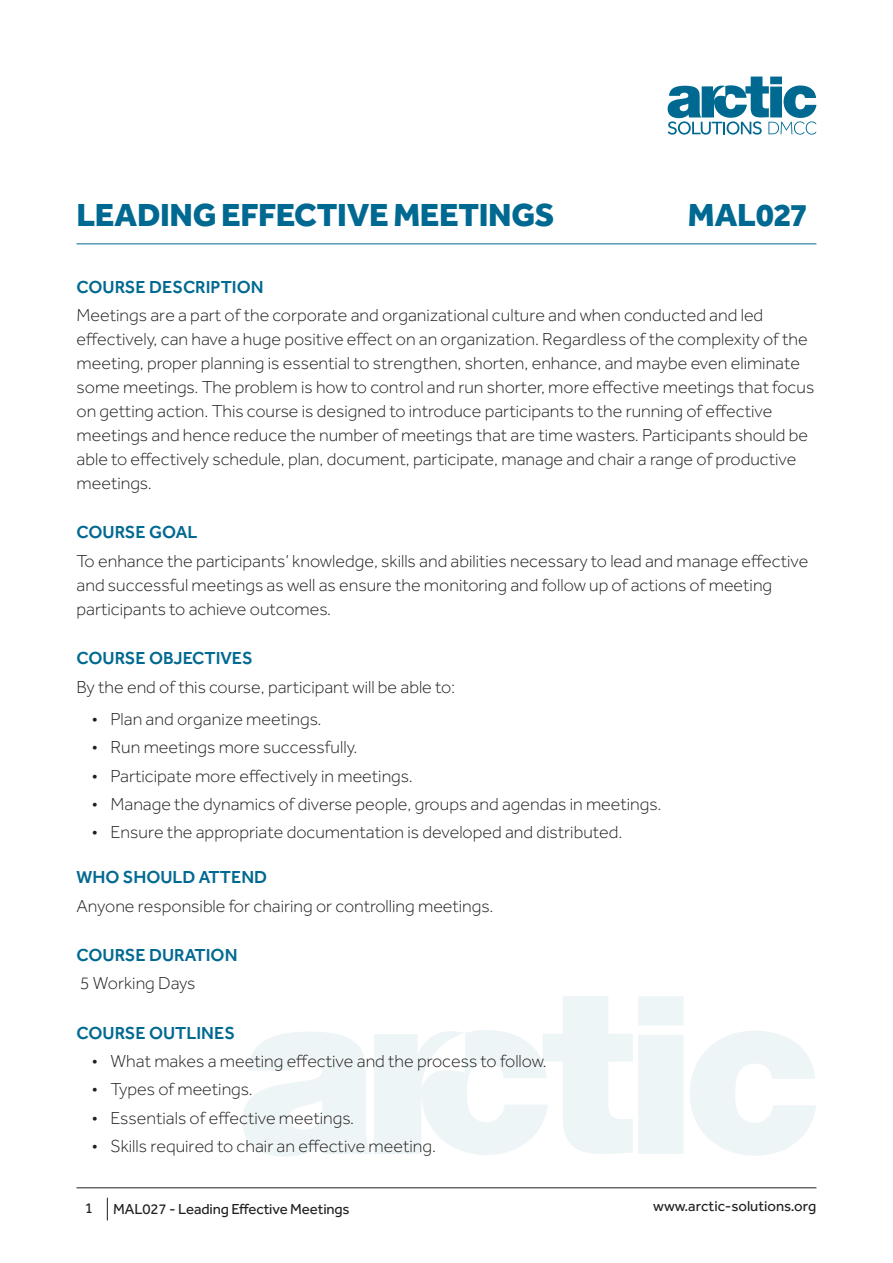
<style>
.page{position:relative;width:893px;height:1263px;background:#fff}
.page>*{position:absolute;margin:0;border:0;box-sizing:border-box;transform-origin:0 0}
.Title_-_Course_Outli{font:800 33px "Effra";letter-spacing:-.01em;color:#006991}
.Normal_-_Course_Outl{font:300 18px/24px "Effra";color:#231f20}
.Heading_-_Course_Out{font:500 18px "Effra";color:#006991}
.t1{font:15px "Effra";color:#231f20}
</style>
<div class="page">
<hr style="left:77px;top:1187px;width:739px;height:1px;background:#231f20">
<svg style="left:107px;top:1198px;width:1px;height:22px"></svg>
<svg style="left:668px;top:77px;width:148px;height:58px"></svg>
<svg style="left:690px;top:1031px;width:126px;height:125px"></svg>
<svg style="left:243px;top:996px;width:440px;height:161px"></svg>
<hr style="left:77px;top:243px;width:739px;height:1px;background:#006991">
<p class="Title_-_Course_Outli" style="left:77px;top:195px;width:479px">LEADING EFFECTIVE MEETINGS</p>
<p class="Title_-_Course_Outli" style="left:688px;top:195px;width:121px">MAL027</p>
<p class="Heading_-_Course_Out" style="left:77px;top:276px;width:189px">COURSE DESCRIPTION</p>
<p class="Normal_-_Course_Outl" style="left:77px;top:303px;width:739px">Meetings are a part of the corporate and organizational culture and when conducted and led effectively, can have a huge positive effect on an organization. Regardless of the complexity of the meeting, proper planning is essential to strengthen, shorten, enhance, and maybe even eliminate some meetings. The problem is how to control and run shorter, more effective meetings that focus on getting action. This course is designed to introduce participants to the running of effective meetings and hence reduce the number of meetings that are time wasters. Participants should be able to effectively schedule, plan, document, participate, manage and chair a range of productive meetings.</p>
<p class="Heading_-_Course_Out" style="left:77px;top:522px;width:122px">COURSE GOAL</p>
<p class="Normal_-_Course_Outl" style="left:77px;top:549px;width:733px">To enhance the participants’ knowledge, skills and abilities necessary to lead and manage effective and successful meetings as well as ensure the monitoring and follow up of actions of meeting participants to achieve outcomes.</p>
<p class="Heading_-_Course_Out" style="left:77px;top:647px;width:178px">COURSE OBJECTIVES</p>
<p class="Normal_-_Course_Outl" style="left:77px;top:674px;width:380px">By the end of this course, participant will be able to:</p>
<p class="Normal_-_Course_Outl" style="left:92px;top:707px;width:231px">• Plan and organize meetings.</p>
<p class="Normal_-_Course_Outl" style="left:92px;top:735px;width:267px">• Run meetings more successfully.</p>
<p class="Normal_-_Course_Outl" style="left:92px;top:763px;width:322px">• Participate more effectively in meetings.</p>
<p class="Normal_-_Course_Outl" style="left:92px;top:792px;width:571px">• Manage the dynamics of diverse people, groups and agendas in meetings.</p>
<p class="Normal_-_Course_Outl" style="left:92px;top:820px;width:532px">• Ensure the appropriate documentation is developed and distributed.</p>
<p class="Heading_-_Course_Out" style="left:77px;top:866px;width:192px">WHO SHOULD ATTEND</p>
<p class="Normal_-_Course_Outl" style="left:77px;top:893px;width:418px">Anyone responsible for chairing or controlling meetings.</p>
<p class="Heading_-_Course_Out" style="left:77px;top:944px;width:162px">COURSE DURATION</p>
<p class="Normal_-_Course_Outl" style="left:80px;top:971px;width:117px">5 Working Days</p>
<p class="Heading_-_Course_Out" style="left:77px;top:1022px;width:160px">COURSE OUTLINES</p>
<p class="Normal_-_Course_Outl" style="left:92px;top:1049px;width:457px">• What makes a meeting effective and the process to follow.</p>
<p class="Normal_-_Course_Outl" style="left:92px;top:1077px;width:163px">• Types of meetings.</p>
<p class="Normal_-_Course_Outl" style="left:92px;top:1105px;width:264px">• Essentials of effective meetings.</p>
<p class="Normal_-_Course_Outl" style="left:92px;top:1134px;width:346px">• Skills required to chair an effective meeting.</p>
<p class="t1" style="left:85px;top:1199px;width:10px">1</p>
<p class="t1" style="left:113px;top:1200px;width:175px">MAL027 - Leading EffectiveM</p>
<p class="t1" style="left:310px;top:1200px;width:15px">eetin</p>
<p class="t1" style="left:343px;top:1200px;width:9px">g</p>
<p class="t1" style="left:653px;top:1198px;width:165px">www.arctic-solutions.org</p>
</div>
